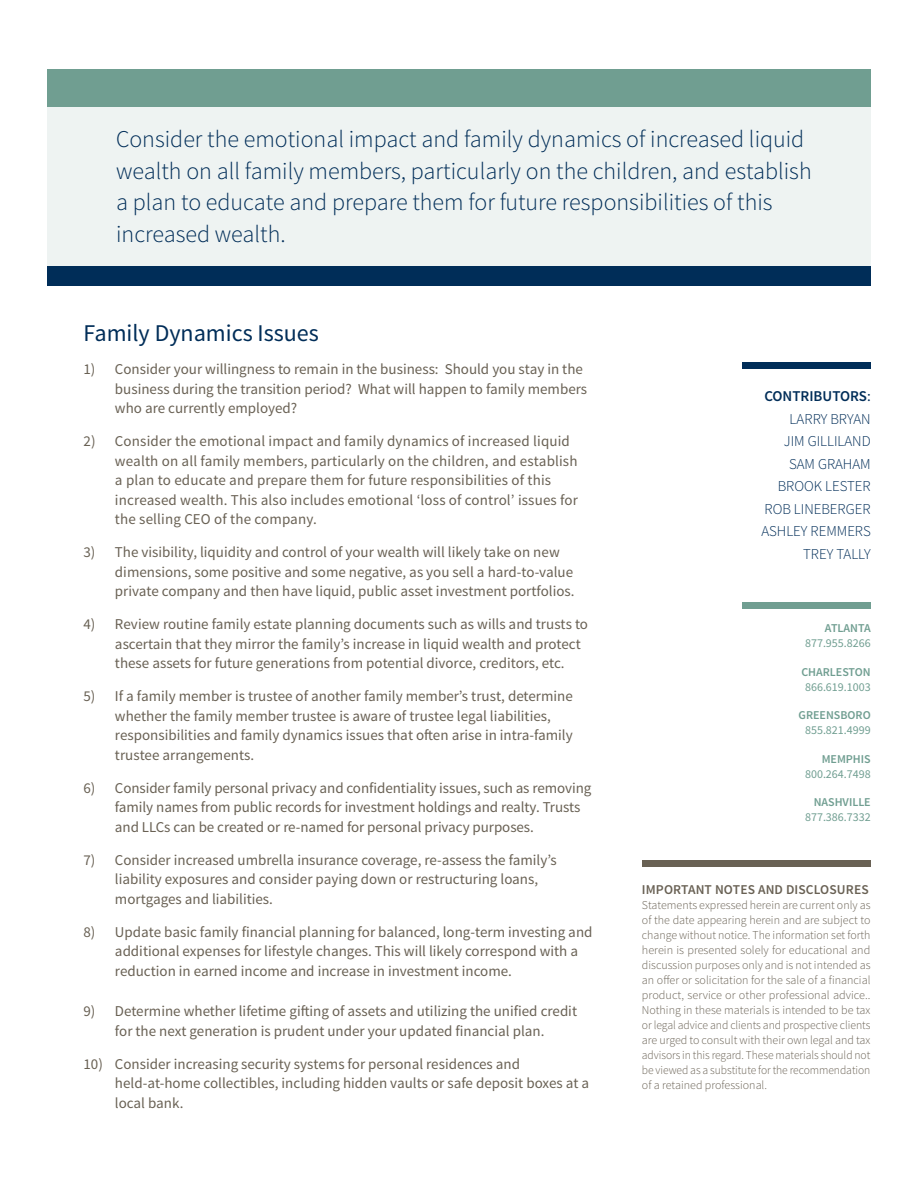
<style>
.page{position:relative;width:918px;height:1188px;background:#fff}
.page>*{position:absolute;margin:0;border:0;box-sizing:border-box;transform-origin:0 0}
.t1{font:300 24px/31.5px "Source Sans Pro";color:#002d58}
.t2{font:24px "Source Sans Pro";color:#002d58}
.t3{font:15px/19.5px "Source Sans Pro";color:#696154}
.t4{font:300 15px "Source Sans Pro";color:#002d58}
.t5{font:600 15px/22.5px "Source Sans Pro";color:#002d58;text-align:right}
.t6{font:600 13.5px "Source Sans Pro";letter-spacing:.01em;color:#696154}
.Side_para{font:300 12px/15px "Source Sans Pro";letter-spacing:-.005em;color:#696154;text-align:justify}
.t7{font:12px/15px "Source Sans Pro";color:#709e91;text-align:right}
.s1{font-weight:400}
.s2{font-weight:300}
.s3{font-weight:600}
</style>
<div class="page">
<div style="left:642px;top:860px;width:229px;height:6px;background:#696154"></div>
<div style="left:47px;top:77px;width:824px;height:199px;background:#eef3f2"></div>
<div style="left:47px;top:70px;width:824px;height:37px;background:#709e91"></div>
<div style="left:47px;top:266px;width:824px;height:19px;background:#002d58"></div>
<div style="left:742px;top:363px;width:129px;height:6px;background:#002d58"></div>
<div style="left:742px;top:603px;width:129px;height:6px;background:#709e91"></div>
<p class="t1" style="left:116px;top:124px;width:697px">Consider the emotional impact and family dynamics of increased liquid wealth on all family members, particularly on the children, and establish a plan to educate and prepare them for future responsibilities of this increased wealth.</p>
<p class="t2" style="left:83px;top:319px;width:237px">Family Dynamics Issues</p>
<p class="t3" style="left:115px;top:360px;width:474px;text-indent:-32px">1) Consider your willingness to remain in the business: Should you stay in the business during the transition period? What will happen to family members who are currently employed?</p>
<p class="t3" style="left:115px;top:432px;width:465px;text-indent:-32px">2) Consider the emotional impact and family dynamics of increased liquid wealth on all family members, particularly on the children, and establish a plan to educate and prepare them for future responsibilities of this increased wealth. This also includes emotional ‘loss of control’ issues for the selling CEO of the company.</p>
<p class="t3" style="left:115px;top:543px;width:461px;text-indent:-32px">3) The visibility, liquidity and control of your wealth will likely take on new dimensions, some positive and some negative, as you sell a hard-to-value private company and then have liquid, public asset investment portfolios.</p>
<p class="t3" style="left:115px;top:615px;width:475px;text-indent:-32px">4) Review routine family estate planning documents such as wills and trusts to ascertain that they mirror the family’s increase in liquid wealth and protect these assets for future generations from potential divorce, creditors, etc.</p>
<p class="t3" style="left:115px;top:687px;width:459px;text-indent:-32px">5) If a family member is trustee of another family member’s trust, determine whether the family member trustee is aware of trustee legal liabilities, responsibilities and family dynamics issues that often arise in intra-family trustee arrangements.</p>
<p class="t3" style="left:115px;top:778px;width:478px;text-indent:-32px">6) Consider family personal privacy and confidentiality issues, such as removing family names from public records for investment holdings and realty. Trusts and LLCs can be created or re-named for personal privacy purposes.</p>
<p class="t3" style="left:115px;top:850px;width:443px;text-indent:-32px">7) Consider increased umbrella insurance coverage, re-assess the family’s liability exposures and consider paying down or restructuring loans, mortgages and liabilities.</p>
<p class="t3" style="left:115px;top:922px;width:479px;text-indent:-32px">8) Update basic family financial planning for balanced, long-term investing and additional expenses for lifestyle changes. This will likely correspond with a reduction in earned income and increase in investment income.</p>
<p class="t3" style="left:83px;top:1002px;width:495px;text-align:center">9) Determine whether lifetime gifting of assets and utilizing the unified credit for the next generation is prudent under your updated financial plan.</p>
<p class="t3" style="left:115px;top:1054px;width:476px;text-indent:-32px">10) Consider increasing security systems for personal residences and held-at-home collectibles, including hidden vaults or safe deposit boxes at a local bank.</p>
<p class="t5" style="left:764px;top:386px;width:108px">CONTRIBUTORS<span class="s1">:<br></span><span class="s2">LARRY BRYAN</span></p>
<p class="t4" style="left:784px;top:432px;width:88px">JIM GILLILAND</p>
<p class="t4" style="left:789px;top:455px;width:83px">SAM GRAHAM</p>
<p class="t4" style="left:778px;top:477px;width:95px">BROOK LESTER</p>
<p class="t4" style="left:764px;top:500px;width:108px">ROB LINEBERGER</p>
<p class="t4" style="left:761px;top:522px;width:111px">ASHLEY REMMERS</p>
<p class="t4" style="left:803px;top:545px;width:69px">TREY TALLY</p>
<p class="t7" style="left:805px;top:621px;width:67px"><span class="s3">ATLANTA<br></span>877.955.8266</p>
<p class="t7" style="left:801px;top:665px;width:71px;text-align:center"><span class="s3">CHARLESTON<br></span>866.619.1003</p>
<p class="t7" style="left:799px;top:708px;width:74px;text-align:center"><span class="s3">GREENSBORO<br></span>855.821.4999</p>
<p class="t7" style="left:805px;top:752px;width:67px"><span class="s3">MEMPHIS<br></span>800.264.7498</p>
<p class="t7" style="left:805px;top:795px;width:67px"><span class="s3">NASHVILLE<br></span>877.386.7332</p>
<p class="t6" style="left:642px;top:881px;width:228px">IMPORTANT NOTES AND DISCLOSURES</p>
<p class="Side_para" style="left:642px;top:898px;width:230px">Statements expressed herein are current only as of the date appearing herein and are subject to change without notice. The information set forth herein is presented solely for educational and discussion purposes only and is not intended as an offer or solicitation for the sale of a financial product, service or other professional advice..<br>Nothing in these materials is intended to be tax or legal advice and clients and prospective clients are urged to consult with their own legal and tax advisors in this regard. These materials should not be viewed as a substitute for the recommendation of a retained professional.</p>
</div>
